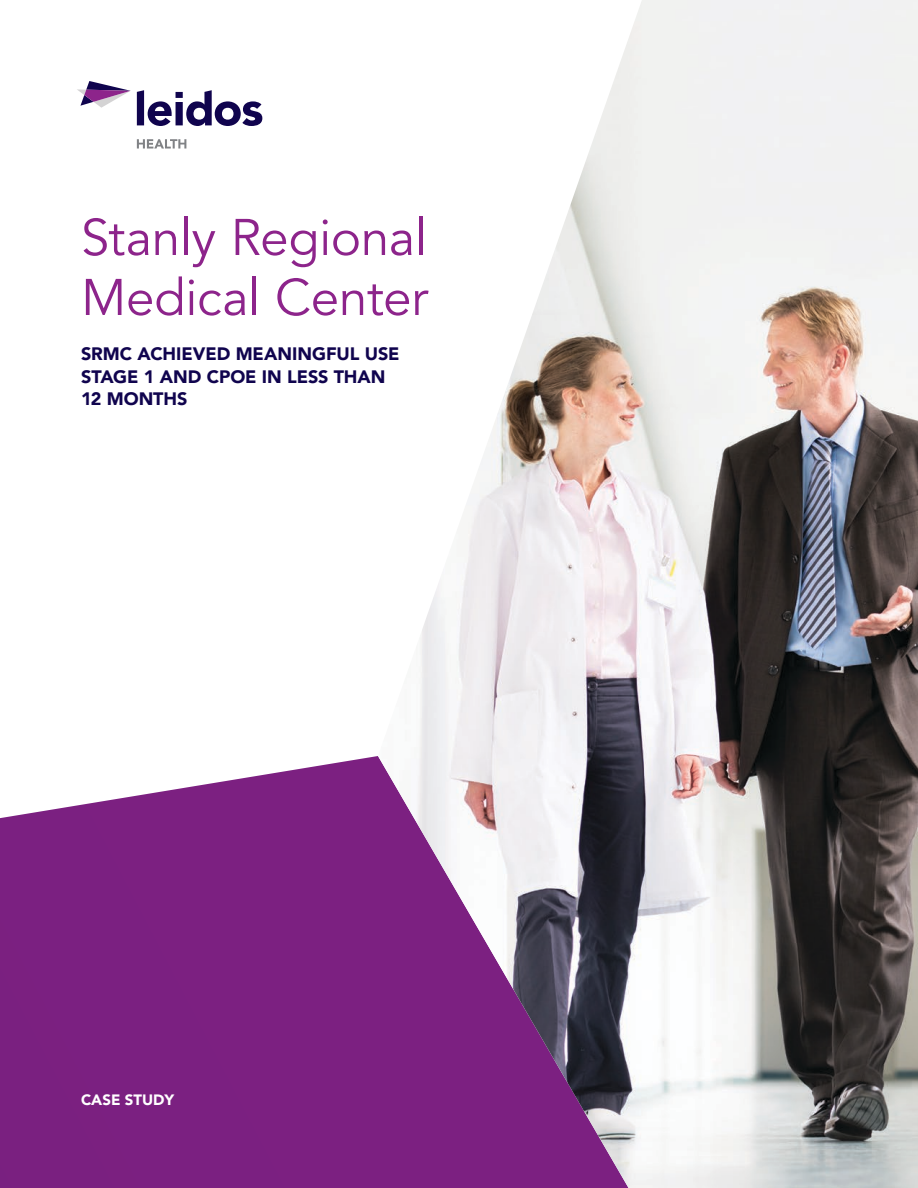
<style>
.page{position:relative;width:918px;height:1188px;background:#fff}
.page>*{position:absolute;margin:0;border:0;box-sizing:border-box;transform-origin:0 0}
.COVER_TITLE{font:51px/60px "Avenir LT";letter-spacing:-.005em;color:#8d248b}
.COVER_SUBTITLE{font:900 18px/22.5px "Avenir LT";color:#10044e}
.t1{font:900 15px "Avenir LT";color:#fff}
</style>
<div class="page">
<svg style="left:0;top:756px;width:378px;height:432px;background:#843089"></svg>
<svg style="left:137px;top:90px;width:125px;height:36px"></svg>
<svg style="left:77px;top:81px;width:54px;height:27px"></svg>
<svg style="left:137px;top:139px;width:49px;height:10px"></svg>
<img style="left:378px;top:0;width:540px;height:1188px">
<p class="COVER_TITLE" style="left:81px;top:209px;width:349px">Stanly Regional<br>Medical Center</p>
<p class="COVER_SUBTITLE" style="left:81px;top:342px;width:320px">SRMC ACHIEVED MEANINGFUL USE<br>STAGE 1 AND CPOE IN LESS THAN<br>12 MONTHS</p>
<p class="t1" style="left:81px;top:1091px;width:95px">CASE STUDY</p>
</div>
